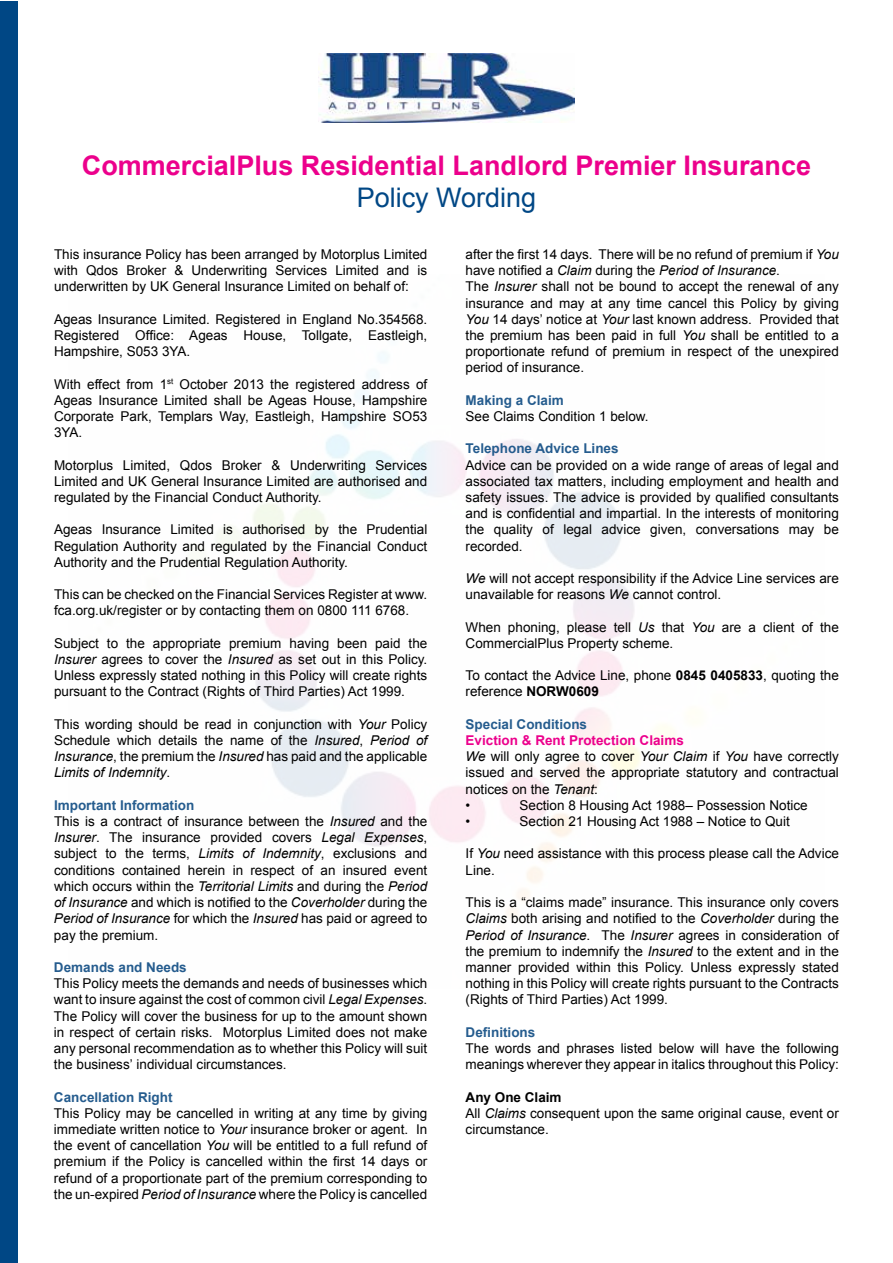
<style>
.page{position:relative;width:893px;height:1263px;background:#fff}
.page>*{position:absolute;margin:0;border:0;box-sizing:border-box;transform-origin:0 0}
.t1{font:700 27px "Arial";color:#ec008c}
.t2{font:27px "Arial";color:#004785}
.t3{font:13.5px/16.2px "Arial";color:#000;text-align:justify}
.t4{font:700 13.5px "Arial";color:#255c8e}
.s1{font-style:italic}
.s2{font-weight:700;color:#255c8e}
.s3{font-weight:700}
.s4{font-weight:700;color:#ec008c}
</style>
<div class="page">
<div style="left:0;top:2px;width:17px;height:1261px;background:#004785"></div>
<img style="left:318px;top:54px;width:257px;height:68px">
<h1 class="t1" style="left:82px;top:148px;width:731px">CommercialPlus Residential Landlord Premier Insurance</h1>
<h1 class="t2" style="left:357px;top:180px;width:181px">Policy Wording</h1>
<p class="t3" style="left:54px;top:246px;width:375px">This insurance Policy has been arranged by Motorplus Limited with Qdos Broker &amp; Underwriting Services Limited and is underwritten by UK General Insurance Limited on behalf of:</p>
<p class="t3" style="left:54px;top:311px;width:375px">Ageas Insurance Limited. Registered in England No.354568.<br>Registered Office: Ageas House, Tollgate, Eastleigh, Hampshire, S053 3YA.</p>
<p class="t3" style="left:54px;top:376px;width:375px">With effect from 1<sup>st</sup> October 2013 the registered address of Ageas Insurance Limited shall be Ageas House, Hampshire Corporate Park, Templars Way, Eastleigh, Hampshire SO53<br>3YA.</p>
<p class="t3" style="left:54px;top:457px;width:375px">Motorplus Limited, Qdos Broker &amp; Underwriting Services Limited and UK General Insurance Limited are authorised and regulated by the Financial Conduct Authority.</p>
<p class="t3" style="left:54px;top:522px;width:375px">Ageas Insurance Limited is authorised by the Prudential Regulation Authority and regulated by the Financial Conduct Authority and the Prudential Regulation Authority.</p>
<p class="t3" style="left:54px;top:586px;width:375px">This can be checked on the Financial Services Register at www. fca.org.uk/register or by contacting them on 0800 111 6768.</p>
<p class="t3" style="left:54px;top:635px;width:375px">Subject to the appropriate premium having been paid the <span class="s1">Insurer</span> agrees to cover the <span class="s1">Insured</span> as set out in this Policy.<br>Unless expressly stated nothing in this Policy will create rights pursuant to the Contract (Rights of Third Parties) Act 1999.</p>
<p class="t3" style="left:54px;top:716px;width:375px">This wording should be read in conjunction with <span class="s1">Your</span> Policy Schedule which details the name of the <span class="s1">Insured</span>, <span class="s1">Period of Insurance</span>, the premium the <span class="s1">Insured</span> has paid and the applicable <span class="s1">Limits of Indemnity</span>.</p>
<p class="t3" style="left:54px;top:797px;width:375px;text-align:left"><span class="s2">Important Information<br></span>This is a contract of insurance between the <span class="s1">Insured</span> and the <span class="s1">Insurer</span>. The insurance provided covers <span class="s1">Legal Expenses</span>, subject to the terms, <span class="s1">Limits of Indemnity</span>, exclusions and conditions contained herein in respect of an insured event which occurs within the <span class="s1">Territorial Limits</span> and during the <span class="s1">Period of Insurance</span> and which is notified to the <span class="s1">Coverholder</span> during the <span class="s1">Period of Insurance</span> for which the <span class="s1">Insured</span> has paid or agreed to pay the premium.</p>
<p class="t4" style="left:54px;top:958px;width:134px">Demands and Needs</p>
<p class="t3" style="left:54px;top:975px;width:375px">This Policy meets the demands and needs of businesses which want to insure against the cost of common civil <span class="s1">Legal Expenses</span>.<br>The Policy will cover the business for up to the amount shown in respect of certain risks. Motorplus Limited does not make any personal recommendation as to whether this Policy will suit the business’ individual circumstances.</p>
<p class="t4" style="left:54px;top:1088px;width:120px">Cancellation Right</p>
<p class="t3" style="left:54px;top:1105px;width:375px">This Policy may be cancelled in writing at any time by giving immediate written notice to <span class="s1">Your</span> insurance broker or agent. In the event of cancellation <span class="s1">You</span> will be entitled to a full refund of premium if the Policy is cancelled within the first 14 days or refund of a proportionate part of the premium corresponding to the un-expired <span class="s1">Period of Insurance</span> where the Policy is cancelled</p>
<p class="t3" style="left:466px;top:246px;width:375px;text-align:left">after the first 14 days. There will be no refund of premium if <span class="s1">You </span>have notified a <span class="s1">Claim</span> during the <span class="s1">Period of Insurance</span>.<br>The <span class="s1">Insurer</span> shall not be bound to accept the renewal of any insurance and may at any time cancel this Policy by giving <span class="s1">You</span> 14 days’ notice at <span class="s1">Your</span> last known address. Provided that the premium has been paid in full <span class="s1">You</span> shall be entitled to a proportionate refund of premium in respect of the unexpired period of insurance.</p>
<p class="t4" style="left:466px;top:391px;width:100px">Making a Claim</p>
<p class="t3" style="left:466px;top:408px;width:185px">See Claims Condition 1 below.</p>
<p class="t4" style="left:466px;top:440px;width:155px">Telephone Advice Lines</p>
<p class="t3" style="left:466px;top:457px;width:375px">Advice can be provided on a wide range of areas of legal and associated tax matters, including employment and health and safety issues. The advice is provided by qualified consultants and is confidential and impartial. In the interests of monitoring the quality of legal advice given, conversations may be recorded.</p>
<p class="t3" style="left:466px;top:570px;width:375px"><span class="s1">We</span> will not accept responsibility if the Advice Line services are unavailable for reasons <span class="s1">We</span> cannot control.</p>
<p class="t3" style="left:466px;top:619px;width:375px">When phoning, please tell <span class="s1">Us</span> that <span class="s1">You</span> are a client of the<br>CommercialPlus Property scheme.</p>
<p class="t3" style="left:466px;top:667px;width:375px">To contact the Advice Line, phone <span class="s3">0845 0405833</span>, quoting the reference <span class="s3">NORW0609</span></p>
<p class="t4" style="left:466px;top:715px;width:123px">Special Conditions</p>
<p class="t3" style="left:466px;top:732px;width:375px;text-align:left"><span class="s4">Eviction &amp; Rent Protection Claims<br></span><span class="s1">We</span> will only agree to cover <span class="s1">Your Claim</span> if <span class="s1">You</span> have correctly issued and served the appropriate statutory and contractual notices on the <span class="s1">Tenant</span>:<br>•</p>
<p class="t3" style="left:520px;top:797px;width:290px">Section 8 Housing Act 1988– Possession Notice</p>
<p class="t3" style="left:466px;top:813px;width:6px">•</p>
<p class="t3" style="left:520px;top:813px;width:272px">Section 21 Housing Act 1988 – Notice to Quit</p>
<p class="t3" style="left:466px;top:846px;width:375px">If <span class="s1">You</span> need assistance with this process please call the Advice<br>Line.</p>
<p class="t3" style="left:466px;top:894px;width:375px">This is a “claims made” insurance. This insurance only covers <span class="s1">Claims</span> both arising and notified to the <span class="s1">Coverholder</span> during the <span class="s1">Period of Insurance</span>. The <span class="s1">Insurer</span> agrees in consideration of the premium to indemnify the <span class="s1">Insured</span> to the extent and in the manner provided within this Policy. Unless expressly stated nothing in this Policy will create rights pursuant to the Contracts (Rights of Third Parties) Act 1999.</p>
<p class="t4" style="left:466px;top:1023px;width:71px">Definitions</p>
<p class="t3" style="left:466px;top:1040px;width:375px">The words and phrases listed below will have the following meanings wherever they appear in italics throughout this Policy:</p>
<p class="t3" style="left:466px;top:1089px;width:375px;text-align:left"><span class="s3">Any One Claim<br></span>All <span class="s1">Claims</span> consequent upon the same original cause, event or circumstance.</p>
</div>
